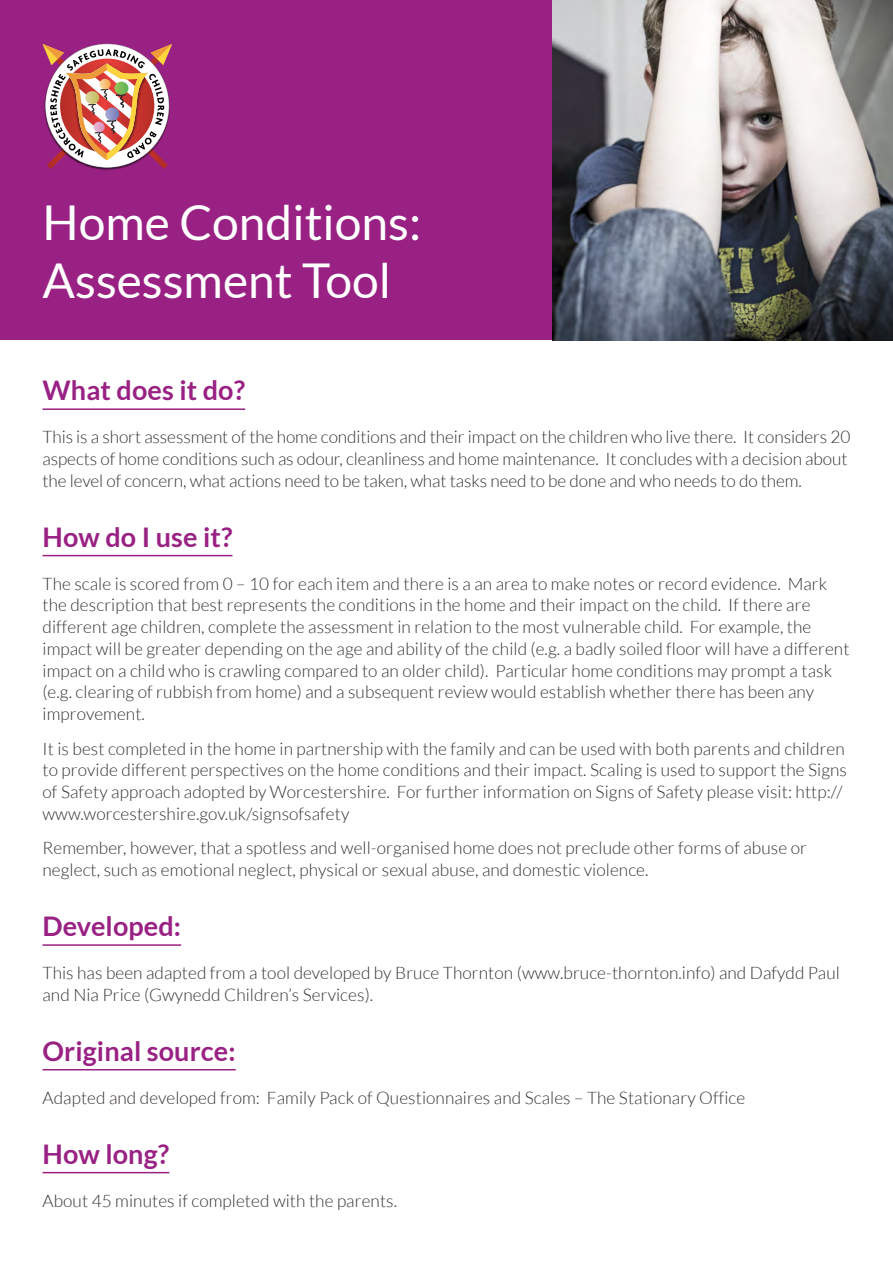
<style>
.page{position:relative;width:893px;height:1263px;background:#fff}
.page>*{position:absolute;margin:0;border:0;box-sizing:border-box;transform-origin:0 0}
.t1{font:48px/57.6px "Lato";color:#fff}
.t2{font:700 27px "Lato";letter-spacing:.005em;color:#992183}
.Paragraph_Text{font:300 17.25px/21.8px "Lato";letter-spacing:.005em;color:#35312f}
</style>
<div class="page">
<div style="left:0;top:0;width:893px;height:340px;background:#992183"></div>
<img style="left:553px;top:0;width:340px;height:340px">
<svg style="left:43px;top:44px;width:129px;height:125px"></svg>
<hr style="left:43px;top:408px;width:202px;height:2px;background:#992183">
<hr style="left:43px;top:555px;width:189px;height:1px;background:#992183">
<hr style="left:43px;top:944px;width:138px;height:2px;background:#992183">
<hr style="left:43px;top:1069px;width:193px;height:1px;background:#992183">
<hr style="left:43px;top:1172px;width:126px;height:1px;background:#992183">
<h1 class="t1" style="left:43px;top:194px;width:380px">Home Conditions:<br>Assessment Tool</h1>
<p class="t2" style="left:43px;top:375px;width:204px">What does it do?</p>
<p class="Paragraph_Text" style="left:43px;top:426px;width:809px">This is a short assessment of the home conditions and their impact on the children who live there. It considers 20 aspects of home conditions such as odour, cleanliness and home maintenance. It concludes with a decision about the level of concern, what actions need to be taken, what tasks need to be done and who needs to do them.</p>
<p class="t2" style="left:43px;top:521px;width:191px">How do I use it?</p>
<p class="Paragraph_Text" style="left:43px;top:573px;width:808px">The scale is scored from 0 – 10 for each item and there is a an area to make notes or record evidence. Mark the description that best represents the conditions in the home and their impact on the child. If there are different age children, complete the assessment in relation to the most vulnerable child. For example, the impact will be greater depending on the age and ability of the child (e.g. a badly soiled floor will have a different impact on a child who is crawling compared to an older child). Particular home conditions may prompt a task (e.g. clearing of rubbish from home) and a subsequent review would establish whether there has been any improvement.</p>
<p class="Paragraph_Text" style="left:43px;top:738px;width:806px">It is best completed in the home in partnership with the family and can be used with both parents and children to provide different perspectives on the home conditions and their impact. Scaling is used to support the Signs of Safety approach adopted by Worcestershire. For further information on Signs of Safety please visit: http:// www.worcestershire.gov.uk/signsofsafety</p>
<p class="Paragraph_Text" style="left:43px;top:837px;width:766px">Remember, however, that a spotless and well-organised home does not preclude other forms of abuse or neglect, such as emotional neglect, physical or sexual abuse, and domestic violence.</p>
<p class="t2" style="left:43px;top:911px;width:140px">Developed:</p>
<p class="Paragraph_Text" style="left:43px;top:962px;width:799px">This has been adapted from a tool developed by Bruce Thornton (www.bruce-thornton.info) and Dafydd Paul and Nia Price (Gwynedd Children’s Services).</p>
<p class="t2" style="left:43px;top:1035px;width:195px">Original source:</p>
<p class="Paragraph_Text" style="left:43px;top:1087px;width:704px">Adapted and developed from: Family Pack of Questionnaires and Scales – The Stationary Office</p>
<p class="t2" style="left:43px;top:1138px;width:128px">How long?</p>
<p class="Paragraph_Text" style="left:43px;top:1190px;width:356px">About 45 minutes if completed with the parents.</p>
</div>
